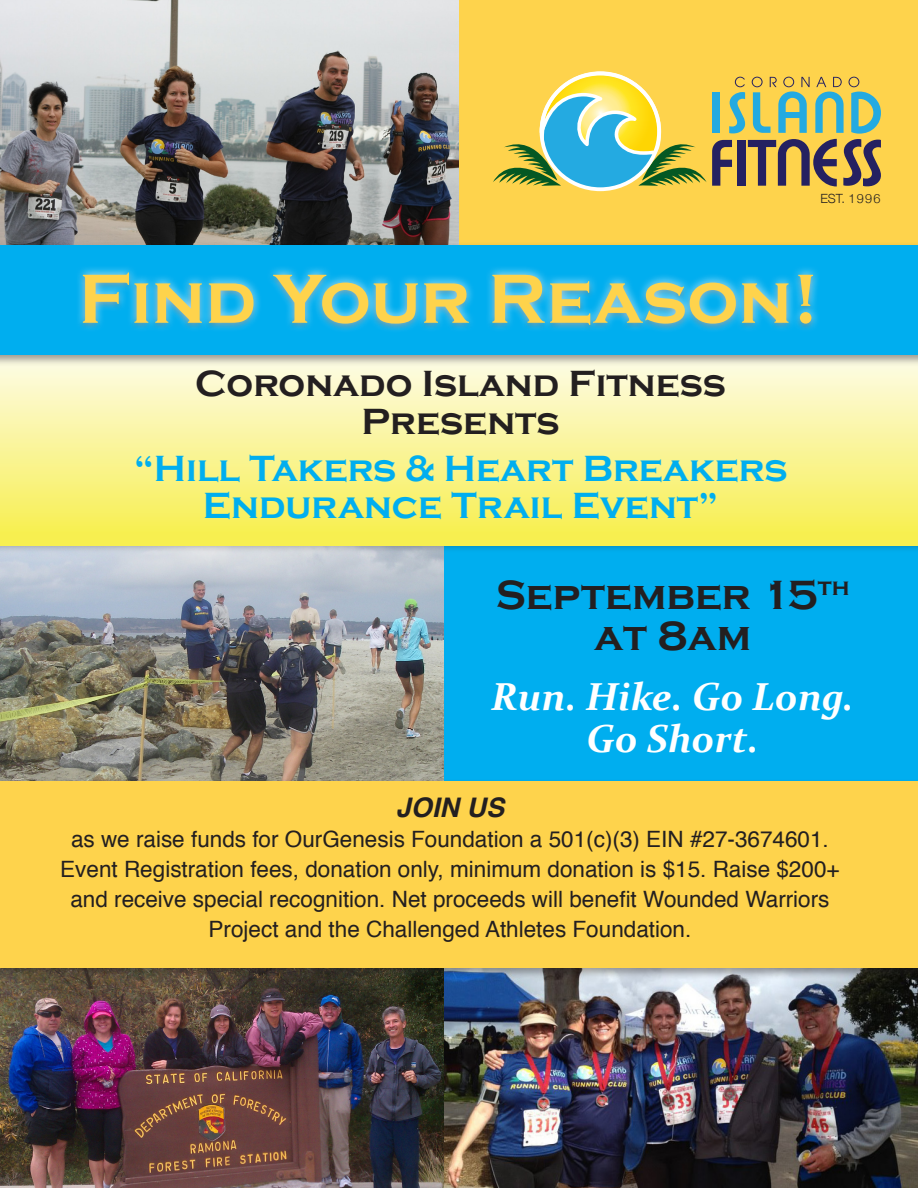
<style>
.page{position:relative;width:918px;height:1188px;background:#fff}
.page>*{position:absolute;margin:0;border:0;box-sizing:border-box;transform-origin:0 0}
.t1{font:700 72px "Copperplate Gothic";color:#fed34c}
.t2{font:700 42px/40.5px "Copperplate Gothic";color:#231f20;text-align:center}
.t3{font:italic 700 39px/42px "Constantia";color:#fff;text-align:center}
.t4{font:700 37.5px "Copperplate Gothic";color:#00aeef}
.t5{font:700 37.5px "Copperplate Gothic";color:#231f20}
.t6{font:italic 700 27px "Helvetica";color:#231f20}
.t7{font:22.5px/30px "Helvetica";color:#231f20;text-align:center}
.t8{font:300 12.75px "Helvetica Neue";letter-spacing:.1em;color:#231f20}
</style>
<div class="page">
<img style="left:444px;top:980px;width:474px;height:208px">
<div style="left:0;top:537px;width:918px;height:342px;background:#00aeef"></div>
<div style="left:459px;top:0;width:459px;height:316px;background:#fed34c"></div>
<svg style="left:493px;top:71px;width:388px;height:118px"></svg>
<div style="left:540px;top:72px;width:121px;height:119px;border:4px solid #fff;border-radius:50%"></div>
<img style="left:0;top:0;width:459px;height:242px">
<img style="left:0;top:980px;width:444px;height:208px">
<img style="left:0;top:553px;width:444px;height:225px">
<div style="left:0;top:278px;width:918px;height:275px;background:#231f20;opacity:.34"></div>
<svg style="left:0;top:367px;width:918px;height:178px;background:#f9f493"></svg>
<div style="left:0;top:242px;width:918px;height:125px;background:#231f20;opacity:.45"></div>
<div style="left:0;top:245px;width:918px;height:109px;background:#00aeef"></div>
<div style="left:0;top:778px;width:918px;height:202px;background:#231f20;opacity:.45"></div>
<div style="left:0;top:782px;width:918px;height:186px;background:#fed34c"></div>
<div style="left:73px;top:263px;width:747px;height:69px;background:#fff;opacity:.75"></div>
<p class="t8" style="left:820px;top:191px;width:62px">EST. 1996</p>
<p class="t1" style="left:79px;top:259px;width:742px">Find Your Reason!</p>
<p class="t5" style="left:195px;top:363px;width:532px">Coronado Island Fitness</p>
<p class="t5" style="left:362px;top:401px;width:200px">Presents</p>
<p class="t4" style="left:134px;top:448px;width:655px">“Hill Takers &amp; Heart Breakers</p>
<p class="t4" style="left:203px;top:485px;width:517px">Endurance Trail Event”</p>
<p class="t2" style="left:496px;top:576px;width:355px">September 15<sup>th </sup>at 8am</p>
<p class="t3" style="left:491px;top:674px;width:364px">Run. Hike. Go Long.<br>Go Short.</p>
<p class="t6" style="left:396px;top:785px;width:110px">JOIN US</p>
<p class="t7" style="left:60px;top:825px;width:781px">as we raise funds for OurGenesis Foundation a 501(c)(3) EIN #27-3674601.<br>Event Registration fees, donation only, minimum donation is $15. Raise $200+ and receive special recognition. Net proceeds will benefit Wounded Warriors Project and the Challenged Athletes Foundation.</p>
</div>
